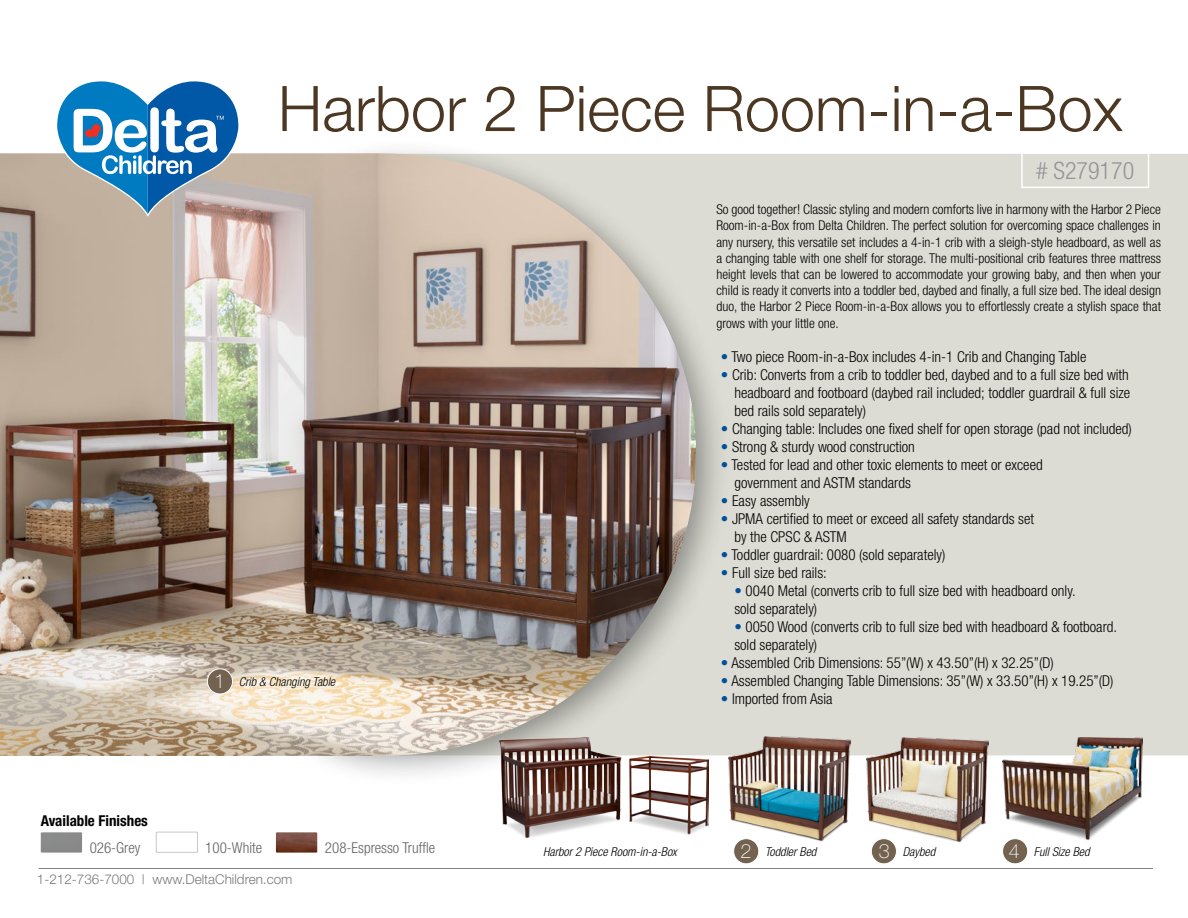
<style>
.page{position:relative;width:1188px;height:918px;background:#fff}
.page>*{position:absolute;margin:0;border:0;box-sizing:border-box;transform-origin:0 0}
.t1{font:300 63px "Helvetica Neue";color:#4b3722}
.t2{font:300 condensed 24px "Helvetica Neue";color:#939598}
.t3{font:300 condensed 15px/18px "Helvetica Neue";color:#000}
.t4{font:300 condensed 15px "Helvetica Neue";color:#636466}
.t5{font:700 condensed 15px "Helvetica Neue";color:#000}
.t6{font:300 condensed 13.5px/16.2px "Helvetica Neue";color:#000;text-align:justify}
.t7{font:300 13.5px "Helvetica Neue";color:#797a7d}
.t8{font:italic 300 condensed 12.3px "Helvetica Neue";color:#000}
.s1{font-weight:100;font-style:normal;font-stretch:normal;font-size:19.8px;color:#fff}
.s2{color:#005099}
</style>
<div class="page">
<div style="left:732px;top:154px;width:456px;height:602px;background:#dcdcd4"></div>
<div style="left:271px;top:138px;width:461px;height:649px;background:#000;opacity:.38"></div>
<img style="left:0;top:153px;width:696px;height:603px">
<svg style="left:54px;top:81px;width:188px;height:137px"></svg>
<hr style="left:39px;top:868px;width:1114px;height:1px;background:#808285">
<div style="left:1021px;top:152px;width:128px;height:36px;border:2px solid #fff"></div>
<img style="left:1002px;top:737px;width:140px;height:104px">
<img style="left:866px;top:737px;width:122px;height:105px">
<img style="left:729px;top:737px;width:122px;height:104px">
<img style="left:500px;top:738px;width:208px;height:101px">
<div style="left:733px;top:838px;width:26px;height:26px;background:#746251;border:1px solid #fff;border-radius:50%"></div>
<div style="left:871px;top:838px;width:26px;height:26px;background:#746251;border:1px solid #fff;border-radius:50%"></div>
<div style="left:1002px;top:838px;width:26px;height:26px;background:#746251;border:1px solid #fff;border-radius:50%"></div>
<img style="left:276px;top:832px;width:41px;height:21px">
<div style="left:207px;top:669px;width:26px;height:25px;background:#746251;border:1px solid #fff;border-radius:50%"></div>
<svg style="left:156px;top:832px;width:42px;height:21px"></svg>
<h1 class="t1" style="left:278px;top:70px;width:846px">Harbor 2 Piece Room-in-a-Box</h1>
<h2 class="t2" style="left:1036px;top:157px;width:99px"># S279170</h2>
<p class="t5" style="left:41px;top:811px;width:109px">Available Finishes</p>
<p class="t8" style="left:214px;top:675px;width:123px"><span class="s1">1</span> Crib &amp; Changing Table</p>
<p class="t4" style="left:90px;top:839px;width:52px">026-Grey</p>
<p class="t4" style="left:205px;top:839px;width:58px">100-White</p>
<p class="t7" style="left:37px;top:871px;width:257px">1-212-736-7000 | www.DeltaChildren.com</p>
<p class="t4" style="left:325px;top:839px;width:112px">208-Espresso Truffle</p>
<p class="t6" style="left:716px;top:201px;width:446px">So good together! Classic styling and modern comforts live in harmony with the Harbor 2 Piece Room-in-a-Box from Delta Children. The perfect solution for overcoming space challenges in any nursery, this versatile set includes a 4-in-1 crib with a sleigh-style headboard, as well as a changing table with one shelf for storage. The multi-positional crib features three mattress height levels that can be lowered to accommodate your growing baby, and then when your child is ready it converts into a toddler bed, daybed and finally, a full size bed. The ideal design duo, the Harbor 2 Piece Room-in-a-Box allows you to effortlessly create a stylish space that grows with your little one.</p>
<p class="t3" style="left:721px;top:347px;width:367px"><span class="s2">•</span> Two piece Room-in-a-Box includes 4-in-1 Crib and Changing Table</p>
<p class="t3" style="left:734px;top:365px;width:397px;text-align:justify;text-indent:-14px"><span class="s2">•</span> Crib: Converts from a crib to toddler bed, daybed and to a full size bed with headboard and footboard (daybed rail included; toddler guardrail &amp; full size bed rails sold separately)</p>
<p class="t3" style="left:721px;top:419px;width:412px"><span class="s2">•</span> Changing table: Includes one fixed shelf for open storage (pad not included)</p>
<p class="t3" style="left:721px;top:437px;width:196px"><span class="s2">•</span> Strong &amp; sturdy wood construction</p>
<p class="t3" style="left:734px;top:455px;width:310px;text-indent:-14px"><span class="s2">•</span> Tested for lead and other toxic elements to meet or exceed government and ASTM standards</p>
<p class="t3" style="left:721px;top:491px;width:90px"><span class="s2">•</span> Easy assembly</p>
<p class="t3" style="left:734px;top:509px;width:301px;text-indent:-14px"><span class="s2">•</span> JPMA certified to meet or exceed all safety standards set by the CPSC &amp; ASTM</p>
<p class="t3" style="left:721px;top:545px;width:226px"><span class="s2">•</span> Toddler guardrail: 0080 (sold separately)</p>
<p class="t3" style="left:721px;top:563px;width:107px"><span class="s2">•</span> Full size bed rails:</p>
<p class="t3" style="left:734px;top:581px;width:343px"><span class="s2">•</span> 0040 Metal (converts crib to full size bed with headboard only. sold separately)</p>
<p class="t3" style="left:734px;top:617px;width:384px"><span class="s2">•</span> 0050 Wood (converts crib to full size bed with headboard &amp; footboard. sold separately)</p>
<p class="t3" style="left:721px;top:653px;width:334px"><span class="s2">•</span> Assembled Crib Dimensions: 55”(W) x 43.50”(H) x 32.25”(D)</p>
<p class="t3" style="left:721px;top:671px;width:394px"><span class="s2">•</span> Assembled Changing Table Dimensions: 35”(W) x 33.50”(H) x 19.25”(D)</p>
<p class="t3" style="left:721px;top:689px;width:113px"><span class="s2">•</span> Imported from Asia</p>
<p class="t8" style="left:543px;top:845px;width:135px">Harbor 2 Piece Room-in-a-Box</p>
<p class="t8" style="left:741px;top:845px;width:77px"><span class="s1">2</span> Toddler Bed</p>
<p class="t8" style="left:879px;top:845px;width:58px"><span class="s1">3</span> Daybed</p>
<p class="t8" style="left:1009px;top:845px;width:82px"><span class="s1">4</span> Full Size Bed</p>
</div>
